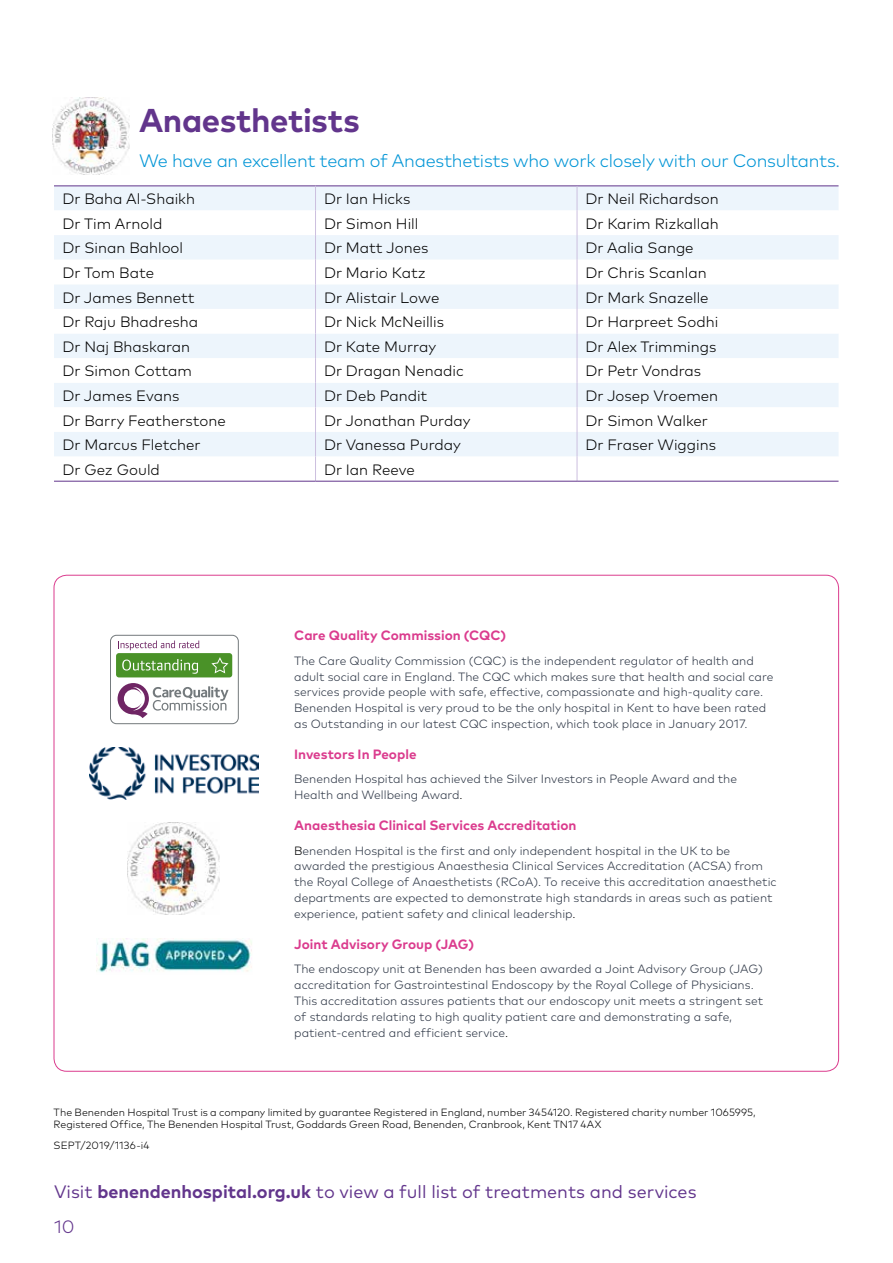
<style>
.page{position:relative;width:893px;height:1263px;background:#fff}
.page>*{position:absolute;margin:0;border:0;box-sizing:border-box;transform-origin:0 0}
.t1{font:700 33px "Mark OT";letter-spacing:-.015em;color:#62358c}
.t2{font:300 18px "Mark OT";letter-spacing:-.015em;color:#0095d6}
.t3{font:18px "Mark OT";color:#62358c}
.t4{font:300 18px "Mark OT";color:#62358c}
.t5{font:300 15px "Mark OT";color:#000}
.t6{font:700 13.5px "Mark OT";color:#db3c8e}
.t7{font:300 12px/15.9px "Mark OT";color:#2e3746}
.t8{font:300 10.5px/12.6px "Mark OT";color:#000}
.s1{color:#000}
.s2{font-weight:700}
</style>
<div class="page">
<div style="left:110px;top:635px;width:129px;height:89px;border:1px solid #73797c;border-radius:6px"></div>
<svg style="left:118px;top:640px;width:81px;height:10px"></svg>
<div style="left:116px;top:653px;width:116px;height:24px;background:#4a9228;border-radius:3px"></div>
<svg style="left:122px;top:659px;width:76px;height:15px"></svg>
<svg style="left:211px;top:657px;width:17px;height:16px"></svg>
<svg style="left:118px;top:683px;width:111px;height:35px"></svg>
<img style="left:127px;top:822px;width:93px;height:93px">
<img style="left:89px;top:747px;width:170px;height:52px">
<img style="left:97px;top:938px;width:155px;height:34px">
<div style="left:54px;top:186px;width:784px;height:24px;background:#edf5fc"></div>
<svg style="left:54px;top:210px;width:784px;height:271px"></svg>
<hr style="left:54px;top:185px;width:261px;height:1px;background:#62358c">
<hr style="left:577px;top:185px;width:261px;height:1px;background:#62358c">
<hr style="left:315px;top:185px;width:262px;height:1px;background:#62358c">
<svg style="left:315px;top:186px;width:1px;height:295px"></svg>
<svg style="left:577px;top:186px;width:1px;height:295px"></svg>
<hr style="left:54px;top:481px;width:261px;height:1px;background:#62358c">
<hr style="left:315px;top:481px;width:262px;height:1px;background:#62358c">
<hr style="left:577px;top:481px;width:261px;height:1px;background:#62358c">
<img style="left:52px;top:97px;width:78px;height:78px">
<h1 class="t1" style="left:139px;top:99px;width:222px">Anaesthetists</h1>
<h2 class="t2" style="left:139px;top:150px;width:703px">We have an excellent team of Anaesthetists who work closely with our Consultants.</h2>
<p class="t5" style="left:63px;top:190px;width:134px">Dr Baha Al-Shaikh</p>
<p class="t5" style="left:324px;top:190px;width:88px">Dr Ian Hicks</p>
<p class="t5" style="left:585px;top:190px;width:135px">Dr Neil Richardson</p>
<p class="t5" style="left:63px;top:214px;width:101px">Dr Tim Arnold</p>
<p class="t5" style="left:324px;top:214px;width:96px">Dr Simon Hill</p>
<p class="t5" style="left:585px;top:214px;width:135px">Dr Karim Rizkallah</p>
<p class="t5" style="left:63px;top:239px;width:122px">Dr Sinan Bahlool</p>
<p class="t5" style="left:324px;top:239px;width:106px">Dr Matt Jones</p>
<p class="t5" style="left:585px;top:239px;width:110px">Dr Aalia Sange</p>
<p class="t5" style="left:63px;top:264px;width:93px">Dr Tom Bate</p>
<p class="t5" style="left:324px;top:264px;width:103px">Dr Mario Katz</p>
<p class="t5" style="left:585px;top:264px;width:123px">Dr Chris Scanlan</p>
<p class="t5" style="left:63px;top:288px;width:134px">Dr James Bennett</p>
<p class="t5" style="left:324px;top:288px;width:117px">Dr Alistair Lowe</p>
<p class="t5" style="left:585px;top:288px;width:125px">Dr Mark Snazelle</p>
<p class="t5" style="left:63px;top:313px;width:137px">Dr Raju Bhadresha</p>
<p class="t5" style="left:324px;top:313px;width:122px">Dr Nick McNeillis</p>
<p class="t5" style="left:585px;top:313px;width:134px">Dr Harpreet Sodhi</p>
<p class="t5" style="left:63px;top:337px;width:129px">Dr Naj Bhaskaran</p>
<p class="t5" style="left:324px;top:337px;width:114px">Dr Kate Murray</p>
<p class="t5" style="left:585px;top:337px;width:132px">Dr Alex Trimmings</p>
<p class="t5" style="left:63px;top:362px;width:131px">Dr Simon Cottam</p>
<p class="t5" style="left:324px;top:362px;width:141px">Dr Dragan Nenadic</p>
<p class="t5" style="left:585px;top:362px;width:117px">Dr Petr Vondras</p>
<p class="t5" style="left:63px;top:387px;width:118px">Dr James Evans</p>
<p class="t5" style="left:324px;top:387px;width:105px">Dr Deb Pandit</p>
<p class="t5" style="left:585px;top:387px;width:134px">Dr Josep Vroemen</p>
<p class="t5" style="left:63px;top:411px;width:165px">Dr Barry Featherstone</p>
<p class="t5" style="left:324px;top:411px;width:148px">Dr Jonathan Purday</p>
<p class="t5" style="left:585px;top:411px;width:124px">Dr Simon Walker</p>
<p class="t5" style="left:63px;top:436px;width:140px">Dr Marcus Fletcher</p>
<p class="t5" style="left:324px;top:436px;width:138px">Dr Vanessa Purday</p>
<p class="t5" style="left:585px;top:436px;width:132px">Dr Fraser Wiggins</p>
<p class="t5" style="left:63px;top:460px;width:99px">Dr Gez Gould</p>
<p class="t5" style="left:324px;top:460px;width:92px">Dr Ian Reeve</p>
<p class="t6" style="left:294px;top:627px;width:214px">Care Quality Commission (CQC)</p>
<p class="t7" style="left:294px;top:652px;width:481px">The Care Quality Commission (CQC) is the independent regulator of health and adult social care in England. The CQC which makes sure that health and social care services provide people with safe, effective, compassionate and high-quality care.<br>Benenden Hospital is very proud to be the only hospital in Kent to have been rated as Outstanding in our latest CQC inspection, which took place in January 2017.</p>
<p class="t6" style="left:294px;top:745px;width:124px">Investors In People</p>
<p class="t7" style="left:294px;top:771px;width:444px">Benenden Hospital has achieved the Silver Investors in People Award and the<br>Health and Wellbeing Award<span class="s1">.</span></p>
<p class="t6" style="left:294px;top:817px;width:284px">Anaesthesia Clinical Services Accreditation</p>
<p class="t7" style="left:294px;top:842px;width:484px"><span class="s1">B</span>enenden Hospital is the first and only independent hospital in the UK to be awarded the prestigious Anaesthesia Clinical Services Accreditation (ACSA) from the Royal College of Anaesthetists (RCoA). To receive this accreditation anaesthetic departments are expected to demonstrate high standards in areas such as patient experience, patient safety and clinical leadership<span class="s1">.</span></p>
<p class="t6" style="left:294px;top:935px;width:181px">Joint Advisory Group (JAG)</p>
<p class="t7" style="left:294px;top:961px;width:470px">The endoscopy unit at Benenden has been awarded a Joint Advisory Group (JAG) accreditation for Gastrointestinal Endoscopy by the Royal College of Physicians.<br>This accreditation assures patients that our endoscopy unit meets a stringent set of standards relating to high quality patient care and demonstrating a safe, patient-centred and efficient service<span class="s1">.</span></p>
<p class="t8" style="left:54px;top:1105px;width:704px">The Benenden Hospital Trust is a company limited by guarantee Registered in England, number 3454120. Registered charity number 1065995,<br>Registered Office, The Benenden Hospital Trust, Goddards Green Road, Benenden, Cranbrook, Kent TN17 4AX</p>
<p class="t8" style="left:54px;top:1139px;width:97px">SEPT/2019/1136-i4</p>
<h2 class="t3" style="left:54px;top:1181px;width:644px">Visit <span class="s2">benendenhospital.org.uk</span> to view a full list of treatments and services</h2>
<h2 class="t4" style="left:54px;top:1215px;width:22px">10</h2>
</div>
